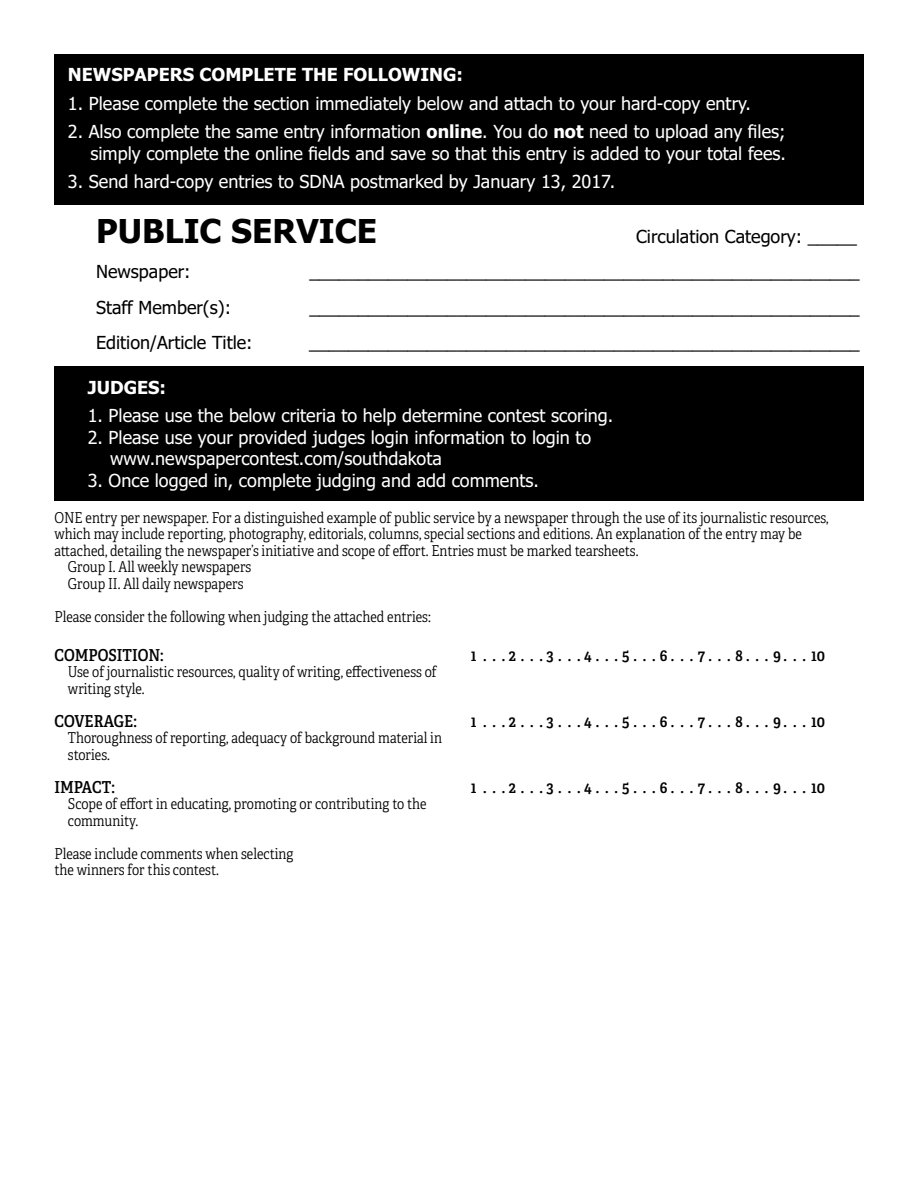
<style>
.page{position:relative;width:918px;height:1188px;background:#fff}
.page>*{position:absolute;margin:0;border:0;box-sizing:border-box;transform-origin:0 0}
.t1{font:700 33px "Tahoma";color:#000}
.t2{font:18px/21.6px "Tahoma";color:#fff;text-align:right}
.t3{font:18px "Tahoma";color:#000}
.t4{font:700 18px "Tahoma";color:#fff}
.t5{font:16.5px "Adelle Condensed Sb";color:#000}
.t6{font:15px/16.5px "Adelle Condensed Lt";color:#000}
.s1{font-weight:700}
</style>
<div class="page">
<div style="left:54px;top:54px;width:810px;height:150px;background:#000"></div>
<div style="left:54px;top:366px;width:810px;height:135px;background:#000"></div>
<p class="t4" style="left:68px;top:68px;width:397px">NEWSPAPERS COMPLETE THE FOLLOWING:</p>
<p class="t2" style="left:68px;top:94px;width:685px">1. Please complete the section immediately below and attach to your hard-copy entry.</p>
<p class="t2" style="left:68px;top:122px;width:720px">2. Also complete the same entry information <span class="s1">online</span>. You do <span class="s1">not</span> need to upload any files; simply complete the online fields and save so that this entry is added to your total fees.</p>
<p class="t2" style="left:68px;top:172px;width:549px">3. Send hard-copy entries to SDNA postmarked by January 13, 2017.</p>
<h1 class="t1" style="left:96px;top:219px;width:282px">PUBLIC SERVICE</h1>
<p class="t3" style="left:636px;top:230px;width:222px">Circulation Category: _____</p>
<p class="t3" style="left:96px;top:265px;width:96px">Newspaper:</p>
<p class="t3" style="left:309px;top:265px;width:552px">________________________________________________________</p>
<p class="t3" style="left:96px;top:300px;width:137px">Staff Member(s):</p>
<p class="t3" style="left:309px;top:300px;width:552px">________________________________________________________</p>
<p class="t3" style="left:96px;top:335px;width:158px">Edition/Article Title:</p>
<p class="t3" style="left:309px;top:335px;width:552px">________________________________________________________</p>
<p class="t4" style="left:88px;top:381px;width:80px">JUDGES:</p>
<p class="t2" style="left:88px;top:406px;width:527px">1. Please use the below criteria to help determine contest scoring.</p>
<p class="t2" style="left:110px;top:428px;width:483px;text-align:left;text-indent:-23px">2. Please use your provided judges login information to login to www.newspapercontest.com/southdakota</p>
<p class="t2" style="left:88px;top:471px;width:453px">3. Once logged in, complete judging and add comments.</p>
<p class="t6" style="left:54px;top:510px;width:776px">ONE entry per newspaper. For a distinguished example of public service by a newspaper through the use of its journalistic resources,</p>
<p class="t6" style="left:54px;top:527px;width:749px">which may include reporting, photography, editorials, columns, special sections and editions. An explanation of the entry may be</p>
<p class="t6" style="left:54px;top:543px;width:586px">attached, detailing the newspaper’s initiative and scope of effort. Entries must be marked tearsheets.</p>
<p class="t6" style="left:68px;top:560px;width:185px">Group I. All weekly newspapers</p>
<p class="t6" style="left:68px;top:576px;width:177px">Group II. All daily newspapers</p>
<p class="t6" style="left:54px;top:609px;width:378px">Please consider the following when judging the attached entries:</p>
<p class="t5" style="left:54px;top:649px;width:111px">COMPOSITION:</p>
<p class="t6" style="left:68px;top:665px;width:370px">Use of journalistic resources, quality of writing, effectiveness of writing style.</p>
<p class="t5" style="left:54px;top:715px;width:84px">COVERAGE:</p>
<p class="t6" style="left:68px;top:731px;width:376px">Thoroughness of reporting, adequacy of background material in stories.</p>
<p class="t5" style="left:54px;top:781px;width:62px">IMPACT:</p>
<p class="t6" style="left:68px;top:797px;width:360px">Scope of effort in educating, promoting or contributing to the community.</p>
<p class="t6" style="left:54px;top:846px;width:241px">Please include comments when selecting the winners for this contest.</p>
<p class="t5" style="left:471px;top:649px;width:356px">1 . . . 2 . . . 3 . . . 4 . . . 5 . . . 6 . . . 7 . . . 8 . . . 9. . . 10</p>
<p class="t5" style="left:471px;top:715px;width:356px">1 . . . 2 . . . 3 . . . 4 . . . 5 . . . 6 . . . 7 . . . 8 . . . 9. . . 10</p>
<p class="t5" style="left:471px;top:781px;width:356px">1 . . . 2 . . . 3 . . . 4 . . . 5 . . . 6 . . . 7 . . . 8 . . . 9. . . 10</p>
</div>
